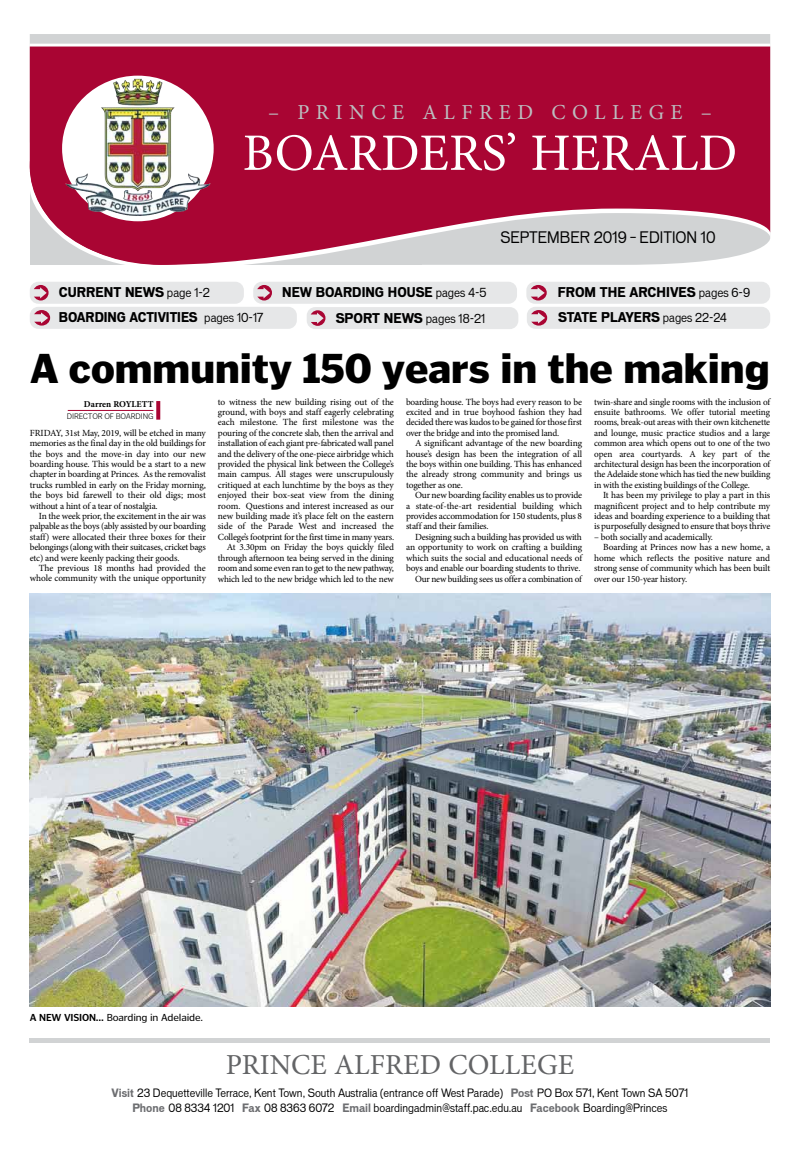
<style>
.page{position:relative;width:800px;height:1149px;background:#fff}
.page>*{position:absolute;margin:0;border:0;box-sizing:border-box;transform-origin:0 0}
.t1{font:52.5px "Minion Pro";color:#fff}
.t2{font:900 41.3px "Poynter Text Sans";letter-spacing:-.015em;color:#000}
.t3{font:29px "Minion Pro";color:#636466}
.t4{font:21.4px "Minion Pro";letter-spacing:.3em;color:#bcbec0}
.t5{font:15.2px "Vonnes";color:#000;scale:.85 1}
.t6{font:700 12.9px "Vonnes";color:#000;scale:.84 1}
.t7{font:700 12.9px "Vonnes";color:#000;scale:.85 1}
.t8{font:700 12.9px "Vonnes";color:#000;scale:.83 1}
.t9{font:11.9px "Vonnes";color:#000;scale:.85 1}
.t10{font:11px/15px "Vonnes";color:#000;text-align:center;scale:.85 1}
.t11{font:10px "Poynter Text Sans";letter-spacing:-.015em;color:#000}
.t12{font:9.4px/10.4px "Minion Pro";letter-spacing:-.015em;color:#000;text-align:justify}
.t13{font:700 9px "Minion Pro";letter-spacing:-.005em;color:#000}
.t14{font:300 8px "Poynter Text Sans";letter-spacing:-.025em;color:#000}
.s1{font-weight:400;font-size:11.9px}
.s2{font-weight:700;font-size:12.9px}
.s3{font-weight:700}
.s4{font-weight:700;color:#6d6e71}
</style>
<div class="page">
<svg style="left:30px;top:34px;width:740px;height:10px;background:#d2d4d5"></svg>
<svg style="left:30px;top:46px;width:740px;height:219px;background:#b22e54"></svg>
<div style="left:30px;top:68px;width:261px;height:197px;background:#a90533;border-radius:50%"></div>
<svg style="left:62px;top:76px;width:152px;height:145px;background:#eaeced"></svg>
<img style="left:101px;top:79px;width:74px;height:122px">
<div style="left:253px;top:282px;width:264px;height:22px;background:#e6e7e8;border-radius:9px"></div>
<svg style="left:256px;top:285px;width:16px;height:15px"></svg>
<svg style="left:256px;top:287px;width:14px;height:11px"></svg>
<div style="left:30px;top:282px;width:214px;height:22px;background:#e6e7e8;border-radius:9px"></div>
<svg style="left:33px;top:285px;width:16px;height:15px"></svg>
<svg style="left:33px;top:287px;width:14px;height:11px"></svg>
<div style="left:30px;top:307px;width:267px;height:22px;background:#e6e7e8;border-radius:9px"></div>
<svg style="left:33px;top:310px;width:17px;height:15px"></svg>
<svg style="left:33px;top:312px;width:15px;height:11px"></svg>
<div style="left:526px;top:307px;width:244px;height:22px;background:#e6e7e8;border-radius:9px"></div>
<svg style="left:530px;top:310px;width:17px;height:15px"></svg>
<svg style="left:530px;top:312px;width:15px;height:11px"></svg>
<div style="left:526px;top:282px;width:244px;height:22px;background:#e6e7e8;border-radius:9px"></div>
<svg style="left:529px;top:285px;width:17px;height:15px"></svg>
<svg style="left:529px;top:287px;width:15px;height:11px"></svg>
<div style="left:30px;top:1037px;width:740px;height:5px;background:#d1d3d4"></div>
<div style="left:306px;top:307px;width:212px;height:22px;background:#e6e7e8;border-radius:9px"></div>
<svg style="left:310px;top:310px;width:15px;height:16px"></svg>
<svg style="left:310px;top:312px;width:13px;height:11px"></svg>
<hr style="left:68px;top:410px;width:85px;height:1px;background:#a90533">
<svg style="left:156px;top:401px;width:4px;height:18px"></svg>
<img style="left:30px;top:593px;width:740px;height:413px">
<h3 class="t4" style="left:268px;top:104px;width:445px">– PRINCE ALFRED COLLEGE –</h3>
<h1 class="t1" style="left:242px;top:133px;width:496px">BOARDERS’ HERALD</h1>
<h3 class="t5" style="left:500px;top:229px;width:255px">SEPTEMBER 2019 – EDITION 10</h3>
<h3 class="t7" style="left:59px;top:285px;width:179px">CURRENT NEWS <span class="s1">page 1-2</span></h3>
<h3 class="t6" style="left:282px;top:285px;width:245px">NEW BOARDING HOUSE <span class="s1">pages 4-5</span></h3>
<h3 class="t8" style="left:59px;top:310px;width:248px">BOARDING ACTIVITIES <span class="s1">pages 10-17</span></h3>
<h3 class="t6" style="left:558px;top:310px;width:202px">STATE PLAYERS <span class="s1">pages 22-24</span></h3>
<h3 class="t7" style="left:557px;top:285px;width:228px">FROM THE ARCHIVES <span class="s1">pages 6-9</span></h3>
<p class="t9" style="left:335px;top:311px;width:177px"><span class="s2">SPORT NEWS</span> pages 18-21</p>
<h2 class="t2" style="left:30px;top:344px;width:741px">A community 150 years in the making</h2>
<p class="t13" style="left:84px;top:401px;width:71px">Darren ROYLETT</p>
<p class="t14" style="left:67px;top:412px;width:88px">DIRECTOR OF BOARDING</p>
<p class="t12" style="left:30px;top:428px;width:178px">FRIDAY, 31st May, 2019, will be etched in many memories as the final day in the old buildings for the boys and the move-in day into our new boarding house. This would be a start to a new chapter in boarding at Princes. As the removalist trucks rumbled in early on the Friday morning, the boys bid farewell to their old digs; most without a hint of a tear of nostalgia.</p>
<p class="t12" style="left:30px;top:511px;width:178px;text-indent:9px">In the week prior, the excitement in the air was palpable as the boys (ably assisted by our boarding staff) were allocated their three boxes for their belongings (along with their suitcases, cricket bags etc) and were keenly packing their goods.</p>
<p class="t12" style="left:30px;top:563px;width:178px;text-align:right">The previous 18 months had provided the whole community with the unique opportunity</p>
<p class="t12" style="left:218px;top:397px;width:178px;text-align:right">to witness the new building rising out of the ground, with boys and staff eagerly celebrating each milestone. The first milestone was the pouring of the concrete slab, then the arrival and installation of each giant pre-fabricated wall panel and the delivery of the one-piece airbridge which provided the physical link between the College’s main campus. All stages were unscrupulously critiqued at each lunchtime by the boys as they enjoyed their box-seat view from the dining room. Questions and interest increased as our new building made it’s place felt on the eastern side of the Parade West and increased the College’s footprint for the first time in many years.<br>At 3.30pm on Friday the boys quickly filed through afternoon tea being served in the dining room and some even ran to get to the new pathway, which led to the new bridge which led to the new</p>
<p class="t12" style="left:406px;top:397px;width:177px">boarding house. The boys had every reason to be excited and in true boyhood fashion they had decided there was kudos to be gained for those first over the bridge and into the promised land.</p>
<p class="t12" style="left:406px;top:438px;width:177px;text-indent:9px">A significant advantage of the new boarding house’s design has been the integration of all the boys within one building. This has enhanced the already strong community and brings us together as one.</p>
<p class="t12" style="left:406px;top:490px;width:178px;text-indent:9px">Our new boarding facility enables us to provide a state-of-the-art residential building which provides accommodation for 150 students, plus 8 staff and their families.</p>
<p class="t12" style="left:406px;top:532px;width:178px;text-align:right">Designing such a building has provided us with an opportunity to work on crafting a building which suits the social and educational needs of boys and enable our boarding students to thrive.<br>Our new building sees us offer a combination of</p>
<p class="t12" style="left:594px;top:397px;width:178px">twin-share and single rooms with the inclusion of ensuite bathrooms. We offer tutorial meeting rooms, break-out areas with their own kitchenette and lounge, music practice studios and a large common area which opens out to one of the two open area courtyards. A key part of the architectural design has been the incorporation of the Adelaide stone which has tied the new building in with the existing buildings of the College.</p>
<p class="t12" style="left:594px;top:490px;width:178px;text-indent:9px">It has been my privilege to play a part in this magnificent project and to help contribute my ideas and boarding experience to a building that is purposefully designed to ensure that boys thrive</p>
<p class="t12" style="left:594px;top:532px;width:120px">– both socially and academically.</p>
<p class="t12" style="left:603px;top:542px;width:168px">Boarding at Princes now has a new home, a</p>
<p class="t12" style="left:594px;top:553px;width:177px">home which reflects the positive nature and</p>
<p class="t12" style="left:594px;top:563px;width:177px">strong sense of community which has been built</p>
<p class="t12" style="left:594px;top:574px;width:95px">over our 150-year history.</p>
<p class="t11" style="left:30px;top:1011px;width:175px"><span class="s3">A NEW VISION...</span> Boarding in Adelaide.</p>
<h3 class="t3" style="left:226px;top:1052px;width:350px">PRINCE ALFRED COLLEGE</h3>
<p class="t10" style="left:111px;top:1084px;width:680px"><span class="s4">Visit</span> 23 Dequetteville Terrace, Kent Town, South Australia (entrance off West Parade) <span class="s4">Post</span> PO Box 571, Kent Town SA 5071<br><span class="s4">Phone</span> 08 8334 1201 <span class="s4">Fax</span> 08 8363 6072 <span class="s4">Email</span> boardingadmin@staff.pac.edu.au <span class="s4">Facebook</span> Boarding@Princes</p>
</div>
